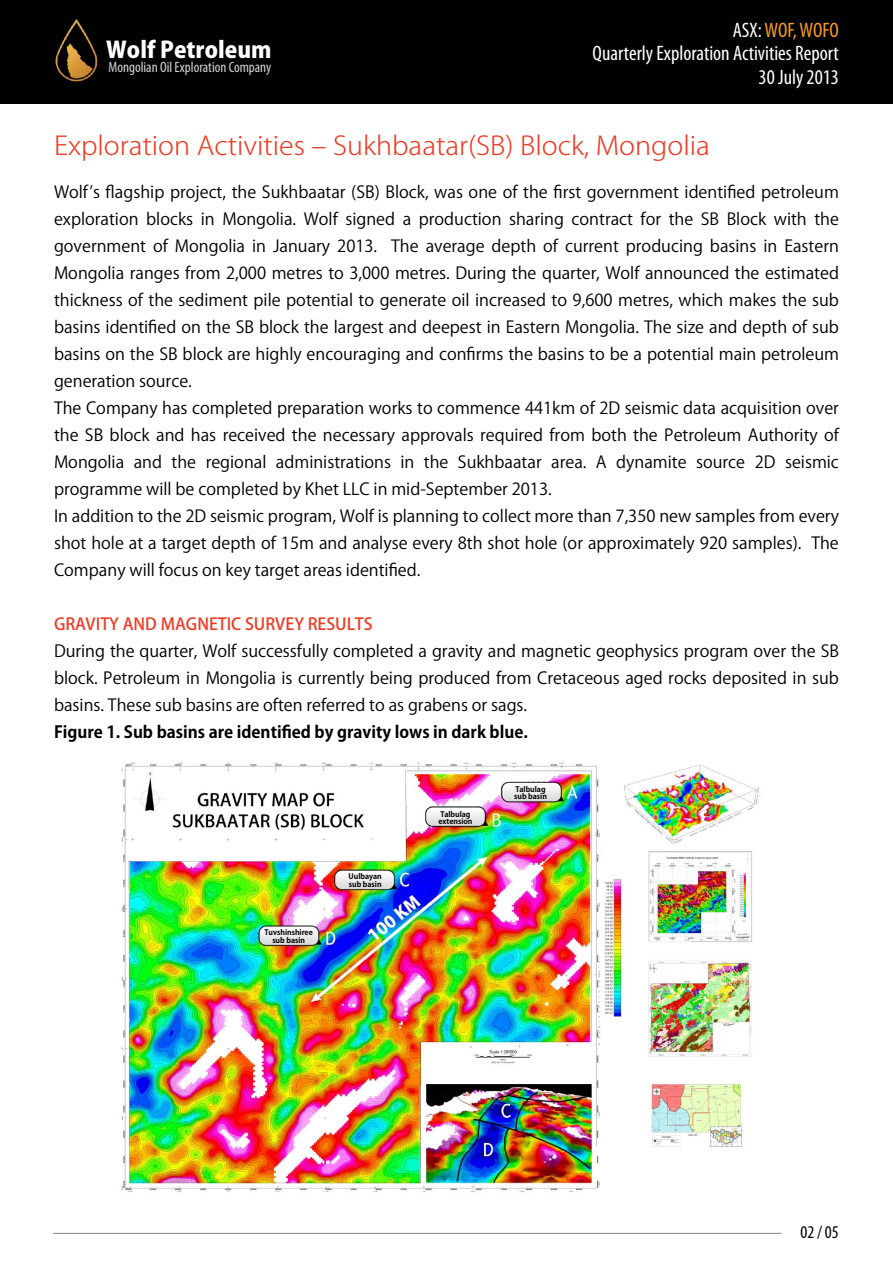
<style>
.page{position:relative;width:893px;height:1263px;background:#fff}
.page>*{position:absolute;margin:0;border:0;box-sizing:border-box;transform-origin:0 0}
.t1{font:300 25.65px "Koz Go Pr 6 N";color:#ef3b24;scale:1.05 1}
.t2{font:800 22.5px "Koz Go Pr 6 N";color:#fff}
.t3{font:condensed 21px/23.2px "Myriad Pro";color:#fff;text-align:right}
.t4{font:condensed 18px "Myriad Pro";color:#000101}
.t5{font:16.5px/27px "Koz Go Pr 6 N";color:#000}
.t6{font:700 16.5px "Koz Go Pr 6 N";color:#000}
.t7{font:500 16.5px "Koz Go Pr 6 N";color:#ef3b24}
.t8{font:condensed 15px "Myriad Pro";color:#d1d3d4}
.t9{font:700 7.5px/7.5px "Koz Go Pr 6 N";color:#000101}
.s1{color:#f99b23}
</style>
<div class="page">
<div style="left:0;top:0;width:893px;height:103px;background:#000101"></div>
<img style="left:55px;top:19px;width:43px;height:63px">
<img style="left:121px;top:762px;width:639px;height:430px">
<hr style="left:53px;top:1233px;width:728px;height:1px;background:#808285">
<h2 class="t2" style="left:106px;top:38px;width:167px">Wolf Petroleum</h2>
<p class="t8" style="left:108px;top:58px;width:164px">Mongolian Oil Exploration Company</p>
<p class="t3" style="left:593px;top:18px;width:248px">ASX: <span class="s1">WOF, WOFO<br></span>Quarterly Exploration Activities Report<br>30 July 2013</p>
<h1 class="t1" style="left:54px;top:131px;width:626px">Exploration Activities – Sukhbaatar(SB) Block, Mongolia</h1>
<p class="t5" style="left:54px;top:179px;width:787px">Wolf’s flagship project, the Sukhbaatar (SB) Block, was one of the first government identified petroleum exploration blocks in Mongolia. Wolf signed a production sharing contract for the SB Block with the government of Mongolia in January 2013. The average depth of current producing basins in Eastern Mongolia ranges from 2,000 metres to 3,000 metres. During the quarter, Wolf announced the estimated thickness of the sediment pile potential to generate oil increased to 9,600 metres, which makes the sub basins identified on the SB block the largest and deepest in Eastern Mongolia. The size and depth of sub basins on the SB block are highly encouraging and confirms the basins to be a potential main petroleum generation source.<br>The Company has completed preparation works to commence 441km of 2D seismic data acquisition over the SB block and has received the necessary approvals required from both the Petroleum Authority of Mongolia and the regional administrations in the Sukhbaatar area. A dynamite source 2D seismic programme will be completed by Khet LLC in mid-September 2013.<br>In addition to the 2D seismic program, Wolf is planning to collect more than 7,350 new samples from every shot hole at a target depth of 15m and analyse every 8th shot hole (or approximately 920 samples). The Company will focus on key target areas identified.</p>
<p class="t7" style="left:54px;top:615px;width:318px">GRAVITY AND MAGNETIC SURVEY RESULTS</p>
<p class="t5" style="left:54px;top:638px;width:786px;text-align:justify">During the quarter, Wolf successfully completed a gravity and magnetic geophysics program over the SB block. Petroleum in Mongolia is currently being produced from Cretaceous aged rocks deposited in sub basins. These sub basins are often referred to as grabens or sags.</p>
<p class="t6" style="left:54px;top:723px;width:475px">Figure 1. Sub basins are identified by gravity lows in dark blue.</p>
<p class="t9" style="left:265px;top:929px;width:50px;text-align:center">Tuvshinshiree sub basin</p>
<p class="t9" style="left:349px;top:873px;width:35px">Uulbayan sub basin</p>
<p class="t9" style="left:438px;top:810px;width:36px">Talbulag extension</p>
<p class="t9" style="left:514px;top:786px;width:34px">Talbulag sub basin</p>
<p class="t4" style="left:800px;top:1221px;width:40px">02 / 05</p>
</div>
